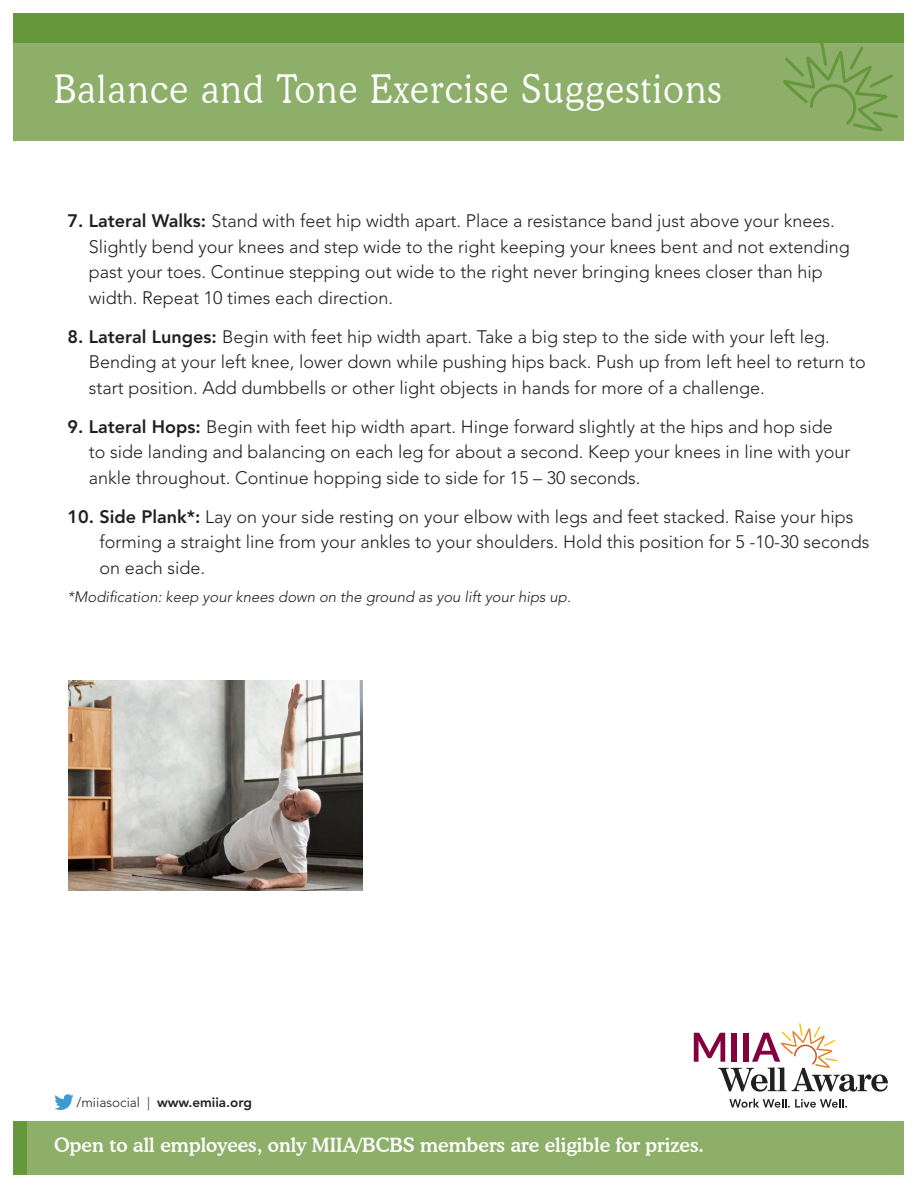
<style>
.page{position:relative;width:918px;height:1188px;background:#fff}
.page>*{position:absolute;margin:0;border:0;box-sizing:border-box;transform-origin:0 0}
.t1{font:300 39px "Cooper BT";letter-spacing:.05em;color:#fff;scale:.9 1}
.t2{font:500 19.5px "Cooper BT";color:#fff}
.new_text{font:300 18px/25.5px "Avenir LT Std";color:#231f20}
.new_text-2{font:italic 300 15px "Avenir LT Std";color:#231f20}
.t3{font:800 13.5px "Avenir LT Std";color:#231f20}
.s1{font-weight:800}
.s2{font-weight:300}
</style>
<div class="page">
<svg style="left:54px;top:1094px;width:20px;height:16px"></svg>
<div style="left:14px;top:1121px;width:890px;height:53px;background:#8daf6a"></div>
<div style="left:14px;top:1121px;width:13px;height:53px;background:#65973b"></div>
<svg style="left:729px;top:1099px;width:118px;height:9px"></svg>
<svg style="left:694px;top:1023px;width:194px;height:69px"></svg>
<div style="left:14px;top:14px;width:890px;height:29px;background:#65973b"></div>
<div style="left:14px;top:43px;width:890px;height:97px;background:#8daf6a"></div>
<svg style="left:783px;top:43px;width:115px;height:88px"></svg>
<img style="left:68px;top:680px;width:295px;height:210px">
<p class="t1" style="left:54px;top:65px;width:743px">Balance and Tone Exercise Suggestions</p>
<p class="new_text" style="left:89px;top:209px;width:763px;text-indent:-21px"><span class="s1">7. Lateral Walks:</span> Stand with feet hip width apart. Place a resistance band just above your knees.<br>Slightly bend your knees and step wide to the right keeping your knees bent and not extending past your toes. Continue stepping out wide to the right never bringing knees closer than hip width. Repeat 10 times each direction.</p>
<p class="new_text" style="left:89px;top:324px;width:779px;text-indent:-21px"><span class="s1">8. Lateral Lunges:</span> Begin with feet hip width apart. Take a big step to the side with your left leg.<br>Bending at your left knee, lower down while pushing hips back. Push up from left heel to return to start position. Add dumbbells or other light objects in hands for more of a challenge.</p>
<p class="new_text" style="left:89px;top:414px;width:763px;text-indent:-21px"><span class="s1">9. Lateral Hops:</span> Begin with feet hip width apart. Hinge forward slightly at the hips and hop side to side landing and balancing on each leg for about a second. Keep your knees in line with your ankle throughout. Continue hopping side to side for 15 – 30 seconds.</p>
<p class="new_text" style="left:99px;top:504px;width:771px;text-indent:-32px"><span class="s1">10. Side Plank*:</span> Lay on your side resting on your elbow with legs and feet stacked. Raise your hips forming a straight line from your ankles to your shoulders. Hold this position for 5 -10-30 seconds on each side.</p>
<p class="new_text-2" style="left:68px;top:588px;width:505px">*Modification: keep your knees down on the ground as you lift your hips up.</p>
<p class="t3" style="left:76px;top:1095px;width:177px"><span class="s2">/miiasocial |</span> www.emiia.org</p>
<p class="t2" style="left:54px;top:1133px;width:651px">Open to all employees, only MIIA/BCBS members are eligible for prizes.</p>
</div>
